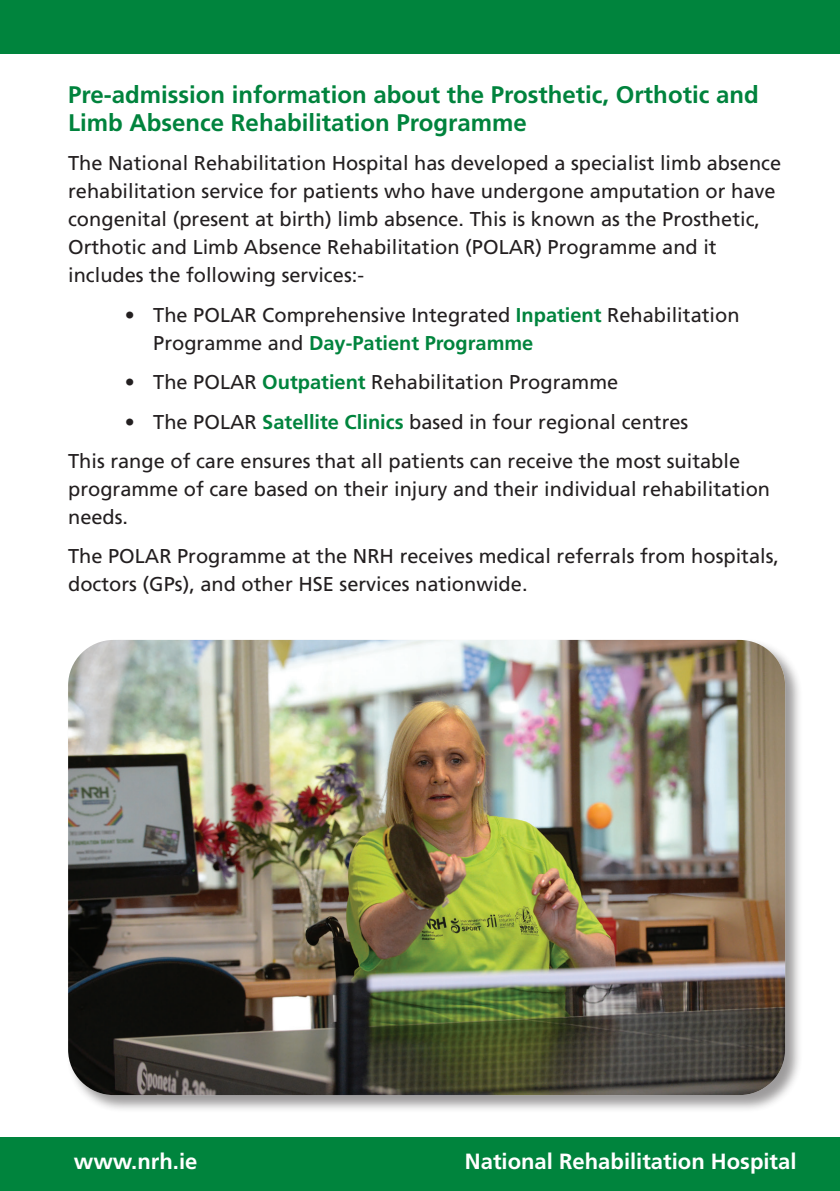
<style>
.page{position:relative;width:840px;height:1191px;background:#fff}
.page>*{position:absolute;margin:0;border:0;box-sizing:border-box;transform-origin:0 0}
.t1{font:700 24px/28px "Frutiger LT Std";color:#00833d}
.t2{font:700 22px "Frutiger LT Std";color:#fff}
.t3{font:20px/28px "Frutiger LT Std";color:#231f20}
.s1{font-weight:700;color:#00843d}
</style>
<div class="page">
<div style="left:66px;top:638px;width:736px;height:474px;background:#231f20;opacity:.45"></div>
<img style="left:68px;top:640px;width:716px;height:455px">
<div style="left:0;top:0;width:839px;height:54px;background:#00843d"></div>
<div style="left:0;top:1137px;width:839px;height:54px;background:#00843d"></div>
<p class="t1" style="left:68px;top:81px;width:691px">Pre-admission information about the Prosthetic, Orthotic and<br>Limb Absence Rehabilitation Programme</p>
<p class="t3" style="left:68px;top:150px;width:714px">The National Rehabilitation Hospital has developed a specialist limb absence rehabilitation service for patients who have undergone amputation or have congenital (present at birth) limb absence. This is known as the Prosthetic, Orthotic and Limb Absence Rehabilitation (POLAR) Programme and it includes the following services:-</p>
<p class="t3" style="left:153px;top:301px;width:587px;text-indent:-28px">• The POLAR Comprehensive Integrated <span class="s1">Inpatient</span> Rehabilitation<br>Programme and <span class="s1">Day-Patient Programme</span></p>
<p class="t3" style="left:125px;top:368px;width:494px">• The POLAR <span class="s1">Outpatient</span> Rehabilitation Programme</p>
<p class="t3" style="left:68px;top:402px;width:673px;line-height:39.4px;text-align:center">• The POLAR <span class="s1">Satellite Clinics</span> based in four regional centres<br>This range of care ensures that all patients can receive the most suitable</p>
<p class="t3" style="left:68px;top:475px;width:703px">programme of care based on their injury and their individual rehabilitation needs.</p>
<p class="t3" style="left:68px;top:542px;width:712px">The POLAR Programme at the NRH receives medical referrals from hospitals, doctors (GPs), and other HSE services nationwide.</p>
<p class="t2" style="left:74px;top:1148px;width:125px">www.nrh.ie</p>
<p class="t2" style="left:464px;top:1148px;width:333px">National Rehabilitation Hospital</p>
</div>
